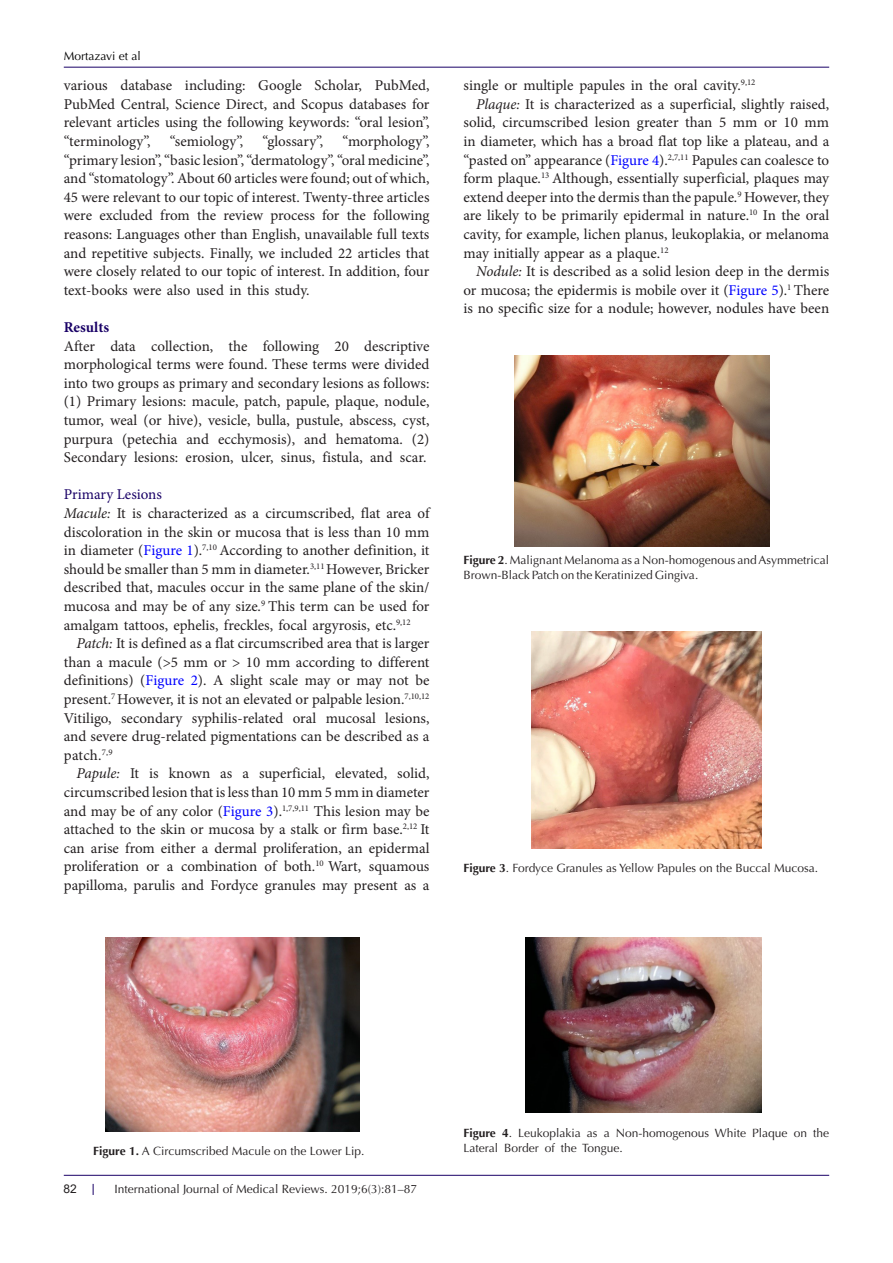
<style>
.page{position:relative;width:893px;height:1263px;background:#fff}
.page>*{position:absolute;margin:0;border:0;box-sizing:border-box;transform-origin:0 0}
.t1{font:15px/18.6px "Minion Pro";color:#231f20;text-align:justify}
.t2{font:15px "Minion Pro";color:#190066}
.t3{font:700 15px "Minion Pro";color:#190066}
.t4{font:12px/15px "Optima LT Std";color:#231f20}
.t5{font:12px "Optima LT Std";color:#000001}
.t6{font:12px "Arial";color:#231f20}
.s1{font-style:italic}
.s2{color:#00f}
.s3{font-weight:700}
</style>
<div class="page">
<hr style="left:64px;top:1175px;width:765px;height:1px;background:#190066">
<hr style="left:64px;top:67px;width:765px;height:1px;background:#190066">
<img style="left:105px;top:937px;width:255px;height:195px">
<img style="left:514px;top:356px;width:255px;height:191px">
<img style="left:532px;top:631px;width:229px;height:217px">
<img style="left:526px;top:937px;width:235px;height:175px">
<p class="t5" style="left:64px;top:49px;width:78px">Mortazavi et al</p>
<p class="t1" style="left:64px;top:76px;width:367px">various database including: Google Scholar, PubMed, PubMed Central, Science Direct, and Scopus databases for relevant articles using the following keywords: “oral lesion”, “terminology”,</p>
<p class="t1" style="left:64px;top:132px;width:367px;text-indent:279px">“morphology”, “primary lesion”, “basic lesion”, “dermatology”, “oral medicine”, and “stomatology”. About 60 articles were found; out of which, 45 were relevant to our topic of interest. Twenty-three articles were excluded from the review process for the following reasons: Languages other than English, unavailable full texts and repetitive subjects. Finally, we included 22 articles that were closely related to our topic of interest. In addition, four text-books were also used in this study.</p>
<p class="t3" style="left:64px;top:317px;width:47px">Results</p>
<p class="t1" style="left:64px;top:337px;width:367px">After data collection, the following 20 descriptive morphological terms were found. These terms were divided into two groups as primary and secondary lesions as follows: (1) Primary lesions: macule, patch, papule, plaque, nodule, tumor, weal (or hive), vesicle, bulla, pustule, abscess, cyst, purpura (petechia and ecchymosis), and hematoma. (2)<br>Secondary lesions: erosion, ulcer, sinus, fistula, and scar.</p>
<p class="t2" style="left:64px;top:484px;width:100px">Primary Lesions</p>
<p class="t1" style="left:64px;top:504px;width:367px"><span class="s1">Macule:</span> It is characterized as a circumscribed, flat area of discoloration in the skin or mucosa that is less than 10 mm in diameter (<span class="s2">Figure 1</span>).<sup>7,10</sup> According to another definition, it should be smaller than 5 mm in diameter.<sup>3,11</sup> However, Bricker described that, macules occur in the same plane of the skin/ mucosa and may be of any size.<sup>9</sup> This term can be used for amalgam tattoos, ephelis, freckles, focal argyrosis, etc.<sup>9,12</sup></p>
<p class="t1" style="left:64px;top:634px;width:367px;text-indent:13px"><span class="s1">Patch:</span> It is defined as a flat circumscribed area that is larger than a macule (&gt;5 mm or &gt; 10 mm according to different definitions) (<span class="s2">Figure 2</span>). A slight scale may or may not be present.<sup>7</sup> However, it is not an elevated or palpable lesion.<sup>7,10,12<br></sup>Vitiligo, secondary syphilis-related oral mucosal lesions, and severe drug-related pigmentations can be described as a patch.<sup>7,9</sup></p>
<p class="t1" style="left:64px;top:764px;width:367px;text-indent:13px"><span class="s1">Papule:</span> It is known as a superficial, elevated, solid, circumscribed lesion that is less than 10 mm 5 mm in diameter and may be of any color (<span class="s2">Figure 3</span>).<sup>1,7,9,11</sup> This lesion may be attached to the skin or mucosa by a stalk or firm base.<sup>2,12</sup> It can arise from either a dermal proliferation, an epidermal proliferation or a combination of both.<sup>10</sup> Wart, squamous papilloma, parulis and Fordyce granules may present as a</p>
<p class="t1" style="left:170px;top:132px;width:75px">“semiology”,</p>
<p class="t1" style="left:263px;top:132px;width:62px">“glossary”,</p>
<p class="t1" style="left:463px;top:76px;width:293px">single or multiple papules in the oral cavity.<sup>9,12</sup></p>
<p class="t1" style="left:463px;top:95px;width:367px;text-indent:13px"><span class="s1">Plaque:</span> It is characterized as a superficial, slightly raised, solid, circumscribed lesion greater than 5 mm or 10 mm in diameter, which has a broad flat top like a plateau, and a “pasted on” appearance (<span class="s2">Figure 4</span>).<sup>2,7,11</sup> Papules can coalesce to form plaque.<sup>13</sup> Although, essentially superficial, plaques may extend deeper into the dermis than the papule.<sup>9</sup> However, they are likely to be primarily epidermal in nature.<sup>10</sup> In the oral cavity, for example, lichen planus, leukoplakia, or melanoma may initially appear as a plaque.<sup>12</sup></p>
<p class="t1" style="left:463px;top:262px;width:367px;text-indent:13px"><span class="s1">Nodule:</span> It is described as a solid lesion deep in the dermis or mucosa; the epidermis is mobile over it (<span class="s2">Figure 5</span>).<sup>1</sup> There is no specific size for a nodule; however, nodules have been</p>
<p class="t4" style="left:463px;top:553px;width:367px"><span class="s3">Figure 2</span>. Malignant Melanoma as a Non-homogenous and Asymmetrical<br>Brown-Black Patch on the Keratinized Gingiva.</p>
<p class="t4" style="left:463px;top:861px;width:356px"><span class="s3">Figure 3</span>. Fordyce Granules as Yellow Papules on the Buccal Mucosa.</p>
<p class="t4" style="left:93px;top:1143px;width:273px"><span class="s3">Figure 1.</span> A Circumscribed Macule on the Lower Lip.</p>
<p class="t6" style="left:64px;top:1180px;width:15px">82</p>
<p class="t4" style="left:114px;top:1181px;width:304px">International Journal of Medical Reviews. 2019;6(3):81–87</p>
<p class="t4" style="left:463px;top:1126px;width:367px"><span class="s3">Figure 4</span>. Leukoplakia as a Non-homogenous White Plaque on the<br>Lateral Border of the Tongue.</p>
</div>
